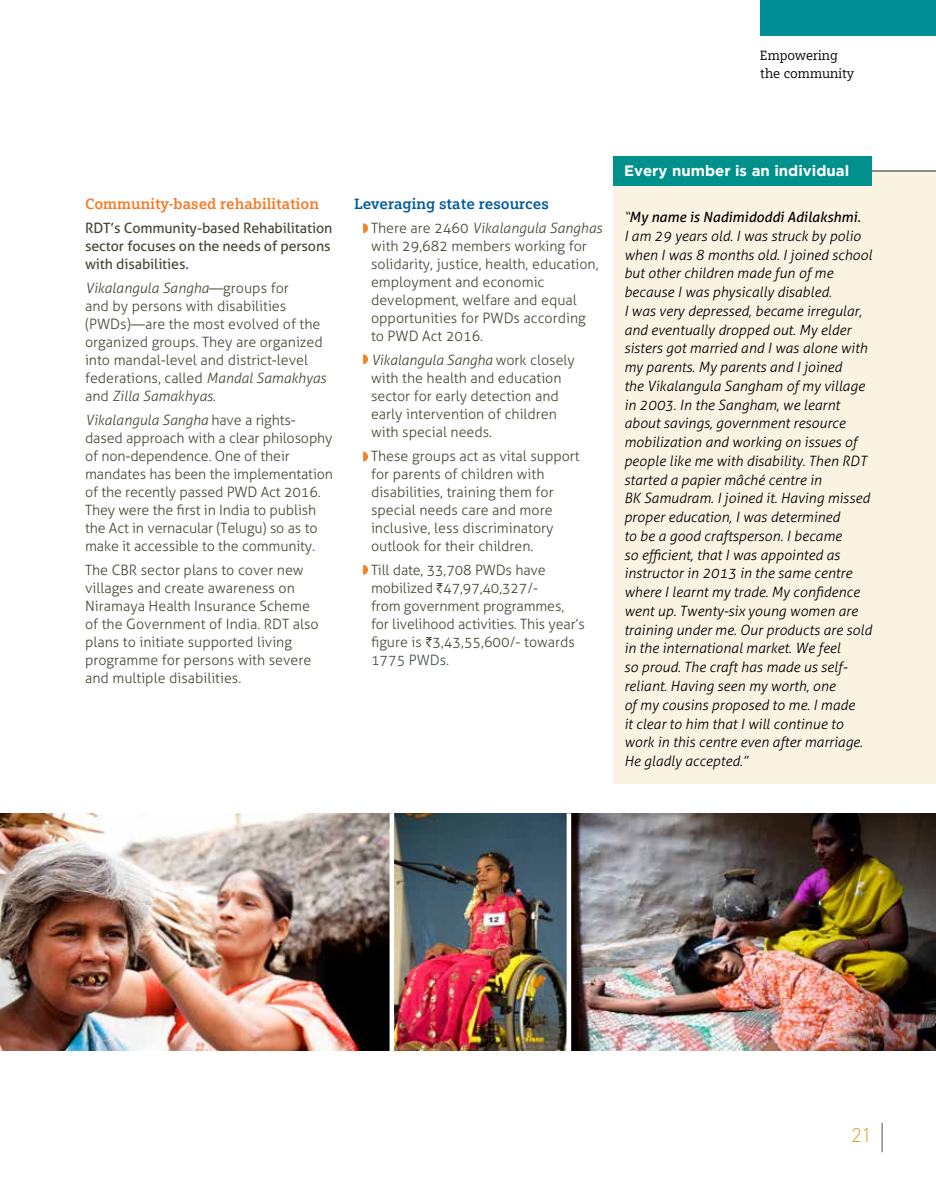
<style>
.page{position:relative;width:936px;height:1191px;background:#fff}
.page>*{position:absolute;margin:0;border:0;box-sizing:border-box;transform-origin:0 0}
.t1{font:300 19.5px "DIN";color:#da9e29}
.t2{font:700 15px "Siemens Slab";color:#f47b27}
.t3{font:700 15px "Gotham";color:#fff}
.t4{font:700 15px "Siemens Slab";color:#005b9c}
.t5{font:300 14.25px/18px "Aller";color:#434a36}
.t6{font:italic 300 14.25px/18.8px "Aller";color:#000}
.t7{font:14.25px/18px "Aller";letter-spacing:-.01em;color:#434a36}
.t8{font:13.5px/18px "Siemens Slab";color:#000}
.s1{font-style:italic}
.s2{font-family:"Rupee";font-weight:400}
.s3{color:#48524d}
.s4{font-weight:400}
</style>
<div class="page">
<svg style="left:881px;top:1123px;width:1px;height:29px"></svg>
<img style="left:394px;top:813px;width:541px;height:237px">
<div style="left:613px;top:172px;width:322px;height:612px;background:#fbf3e2"></div>
<hr style="left:872px;top:170px;width:63px;height:2px;background:#858e82">
<div style="left:613px;top:156px;width:259px;height:30px;background:#00918d"></div>
<img style="left:0;top:813px;width:389px;height:237px">
<div style="left:566px;top:813px;width:5px;height:261px;background:#fff"></div>
<svg style="left:363px;top:223px;width:5px;height:10px"></svg>
<svg style="left:363px;top:354px;width:5px;height:10px"></svg>
<svg style="left:363px;top:452px;width:5px;height:9px"></svg>
<svg style="left:363px;top:565px;width:5px;height:9px"></svg>
<div style="left:760px;top:0;width:175px;height:35px;background:#008d94"></div>
<p class="t8" style="left:760px;top:46px;width:95px">Empowering the community</p>
<p class="t2" style="left:85px;top:195px;width:235px">Community-based rehabilitation</p>
<p class="t7" style="left:85px;top:219px;width:249px">RDT’s Community-based Rehabilitation sector focuses on the needs of persons with disabilities.</p>
<p class="t5" style="left:85px;top:279px;width:243px"><span class="s1">Vikalangula Sangha</span>—groups for<br>and by persons with disabilities (PWDs)—are the most evolved of the organized groups. They are organized into mandal-level and district-level federations, called <span class="s1">Mandal Samakhyas </span>and <span class="s1">Zilla Samakhyas</span>.</p>
<p class="t5" style="left:85px;top:411px;width:249px"><span class="s1">Vikalangula Sangha</span> have a rights&shy;dased approach with a clear philosophy of non-dependence. One of their mandates has been the implementation of the recently passed PWD Act 2016.<br>They were the first in India to publish the Act in vernacular (Telugu) so as to make it accessible to the community.</p>
<p class="t5" style="left:85px;top:561px;width:235px">The CBR sector plans to cover new villages and create awareness on Niramaya Health Insurance Scheme of the Government of India. RDT also plans to initiate supported living programme for persons with severe and multiple disabilities.</p>
<p class="t4" style="left:354px;top:195px;width:196px">Leveraging state resources</p>
<p class="t5" style="left:371px;top:219px;width:232px">There are 2460 <span class="s1">Vikalangula Sanghas </span>with 29,682 members working for solidarity, justice, health, education, employment and economic development, welfare and equal opportunities for PWDs according to PWD Act 2016.</p>
<p class="t5" style="left:371px;top:351px;width:205px"><span class="s1">Vikalangula Sangha</span> work closely with the health and education sector for early detection and early intervention of children with special needs.</p>
<p class="t5" style="left:371px;top:447px;width:210px">These groups act as vital support for parents of children with disabilities, training them for special needs care and more inclusive, less discriminatory outlook for their children.</p>
<p class="t5" style="left:371px;top:561px;width:215px">Till date, 33,708 PWDs have mobilized <span class="s2">`</span>47,97,40,327/-<br>from government programmes, for livelihood activities. This year’s figure is <span class="s2">`</span>3,43,55,600/- towards<br><span class="s3">1775 PWDs.</span></p>
<p class="t3" style="left:624px;top:162px;width:227px">Every number is an individual</p>
<p class="t6" style="left:624px;top:208px;width:249px">“<span class="s4">My name is Nadimidoddi Adilakshmi.<br></span>I am 29 years old. I was struck by polio when I was 8 months old. I joined school but other children made fun of me because I was physically disabled.<br>I was very depressed, became irregular, and eventually dropped out. My elder sisters got married and I was alone with my parents. My parents and I joined<br>the Vikalangula Sangham of my village in 2003. In the Sangham, we learnt about savings, government resource mobilization and working on issues of people like me with disability. Then RDT started a papier mâché centre in<br>BK Samudram. I joined it. Having missed proper education, I was determined<br>to be a good craftsperson. I became<br>so efficient, that I was appointed as instructor in 2013 in the same centre where I learnt my trade. My confidence went up. Twenty-six young women are training under me. Our products are sold in the international market. We feel<br>so proud. The craft has made us self&shy;reliant. Having seen my worth, one<br>of my cousins proposed to me. I made<br>it clear to him that I will continue to work in this centre even after marriage.<br>He gladly accepted.”</p>
<h1 class="t1" style="left:851px;top:1123px;width:22px">21</h1>
</div>
